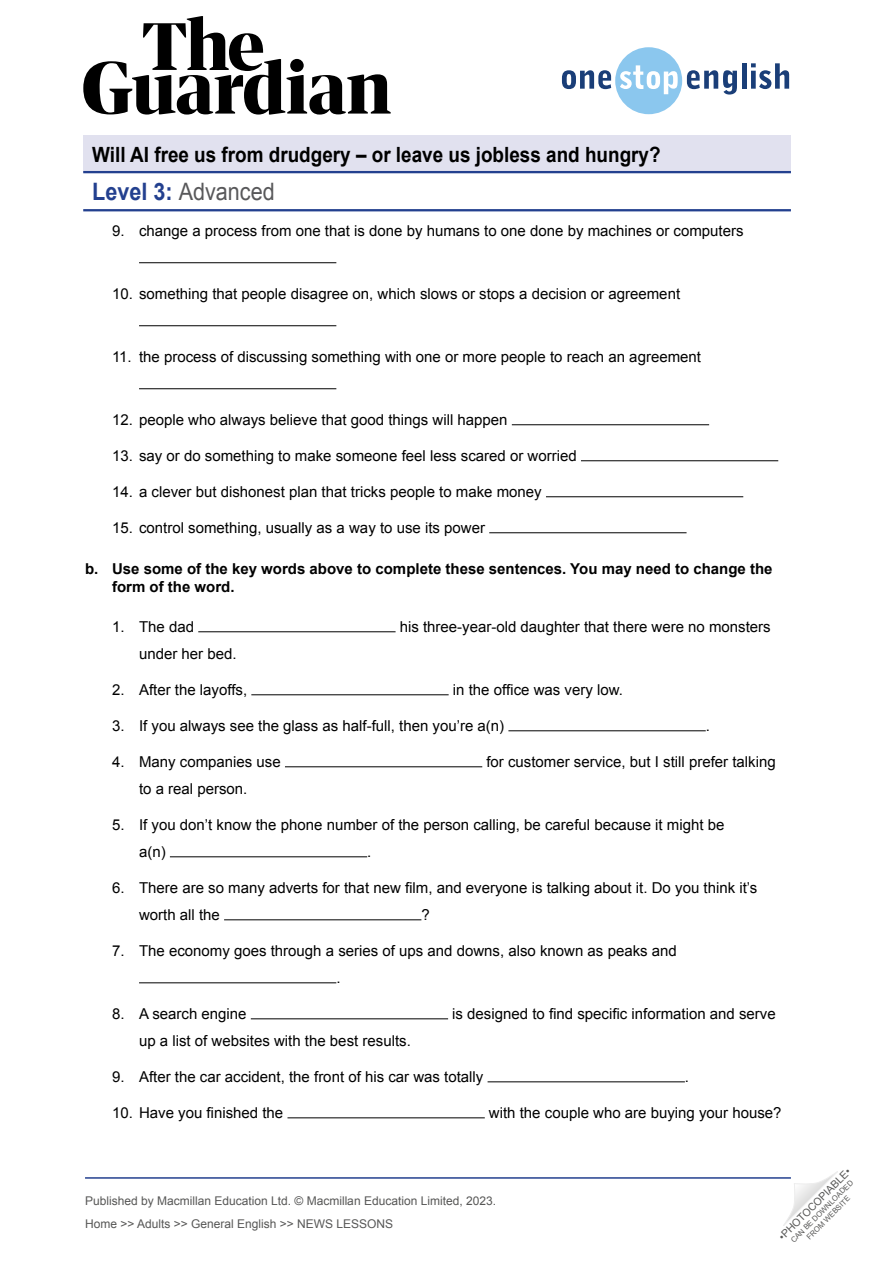
<style>
.page{position:relative;width:893px;height:1263px;background:#fff}
.page>*{position:absolute;margin:0;border:0;box-sizing:border-box;transform-origin:0 0}
.t1{font:24px "Arial";color:#58585a;scale:.9 1}
.t2{font:700 21px "Arial";color:#000;scale:.9 1}
.t3{font:15px/27px "Arial";color:#000}
.t4{font:700 15px/18px "Arial";color:#000}
.t5{font:12px/23px "Arial";color:#575756}
.t6{font:10.5px "Arial";color:#575756}
.t7{font:7.5px/9px "Arial";color:#575756;text-align:center}
.s1{font-weight:700;color:#23408f}
</style>
<div class="page">
<svg style="left:783px;top:1171px;width:55px;height:55px"></svg>
<svg style="left:83px;top:16px;width:308px;height:99px"></svg>
<svg style="left:562px;top:47px;width:175px;height:67px"></svg>
<hr style="left:742px;top:63px;width:4px;height:26px;background:#1a3e78">
<svg style="left:751px;top:63px;width:38px;height:26px"></svg>
<hr style="left:85px;top:1177px;width:706px;height:2px;background:#23408f">
<div style="left:83px;top:136px;width:708px;height:37px;background:#e1e1ef"></div>
<hr style="left:83px;top:171px;width:708px;height:2px;background:#23408f">
<hr style="left:83px;top:209px;width:708px;height:2px;background:#23408f">
<hr style="left:139px;top:262px;width:197px;height:1px;background:#000">
<hr style="left:139px;top:325px;width:197px;height:1px;background:#000">
<hr style="left:139px;top:388px;width:197px;height:1px;background:#000">
<hr style="left:512px;top:424px;width:197px;height:1px;background:#000">
<hr style="left:581px;top:460px;width:197px;height:1px;background:#000">
<hr style="left:546px;top:496px;width:197px;height:1px;background:#000">
<hr style="left:489px;top:532px;width:198px;height:1px;background:#000">
<hr style="left:198px;top:631px;width:198px;height:1px;background:#000">
<hr style="left:251px;top:694px;width:198px;height:1px;background:#000">
<hr style="left:508px;top:730px;width:198px;height:1px;background:#000">
<hr style="left:285px;top:766px;width:197px;height:1px;background:#000">
<hr style="left:170px;top:856px;width:197px;height:1px;background:#000">
<hr style="left:224px;top:919px;width:197px;height:1px;background:#000">
<hr style="left:139px;top:982px;width:197px;height:1px;background:#000">
<hr style="left:251px;top:1018px;width:197px;height:1px;background:#000">
<hr style="left:488px;top:1081px;width:197px;height:1px;background:#000">
<hr style="left:287px;top:1117px;width:198px;height:1px;background:#000">
<h2 class="t2" style="left:92px;top:141px;width:633px">Will AI free us from drudgery – or leave us jobless and hungry?</h2>
<h1 class="t1" style="left:92px;top:176px;width:204px"><span class="s1">Level 3:</span> Advanced</h1>
<p class="t3" style="left:112px;top:217px;width:633px">9. change a process from one that is done by humans to one done by machines or computers</p>
<p class="t3" style="left:112px;top:280px;width:570px">10. something that people disagree on, which slows or stops a decision or agreement</p>
<p class="t3" style="left:112px;top:343px;width:590px">11. the process of discussing something with one or more people to reach an agreement</p>
<p class="t3" style="left:112px;top:406px;width:397px">12. people who always believe that good things will happen</p>
<p class="t3" style="left:112px;top:442px;width:466px">13. say or do something to make someone feel less scared or worried</p>
<p class="t3" style="left:112px;top:478px;width:431px">14. a clever but dishonest plan that tricks people to make money</p>
<p class="t3" style="left:112px;top:514px;width:374px">15. control something, usually as a way to use its power</p>
<p class="t4" style="left:112px;top:560px;width:662px;text-indent:-27px">b. Use some of the key words above to complete these sentences. You may need to change the form of the word.</p>
<p class="t3" style="left:112px;top:613px;width:84px">1. The dad</p>
<p class="t3" style="left:400px;top:613px;width:373px">his three-year-old daughter that there were no monsters</p>
<p class="t3" style="left:139px;top:640px;width:99px">under her bed.</p>
<p class="t3" style="left:112px;top:676px;width:137px">2. After the layoffs,</p>
<p class="t3" style="left:453px;top:676px;width:172px">in the office was very low.</p>
<p class="t3" style="left:112px;top:712px;width:394px">3. If you always see the glass as half-full, then you’re a(n)</p>
<p class="t3" style="left:706px;top:712px;width:6px">.</p>
<p class="t3" style="left:112px;top:748px;width:170px">4. Many companies use</p>
<p class="t3" style="left:486px;top:748px;width:291px">for customer service, but I still prefer talking</p>
<p class="t3" style="left:139px;top:775px;width:110px">to a real person.</p>
<p class="t3" style="left:139px;top:811px;width:587px;text-indent:-27px">5. If you don’t know the phone number of the person calling, be careful because it might be a(n)</p>
<p class="t3" style="left:367px;top:838px;width:6px">.</p>
<p class="t3" style="left:139px;top:874px;width:620px;text-indent:-27px">6. There are so many adverts for that new film, and everyone is talking about it. Do you think it’s worth all the</p>
<p class="t3" style="left:421px;top:901px;width:10px">?</p>
<p class="t3" style="left:336px;top:937px;width:342px;text-indent:-224px">7. The economy goes through a series of ups and downs, also known as peaks and .</p>
<p class="t3" style="left:112px;top:1000px;width:136px">8. A search engine</p>
<p class="t3" style="left:452px;top:1000px;width:325px">is designed to find specific information and serve</p>
<p class="t3" style="left:139px;top:1027px;width:273px">up a list of websites with the best results.</p>
<p class="t3" style="left:112px;top:1063px;width:373px">9. After the car accident, the front of his car was totally</p>
<p class="t3" style="left:685px;top:1063px;width:6px">.</p>
<p class="t3" style="left:112px;top:1099px;width:173px">10. Have you finished the</p>
<p class="t3" style="left:489px;top:1099px;width:294px">with the couple who are buying your house?</p>
<p class="t5" style="left:85px;top:1189px;width:413px">Published by Macmillan Education Ltd. © Macmillan Education Limited, 2023.<br>Home &gt;&gt; Adults &gt;&gt; General English &gt;&gt; NEWS LESSONS</p>
<p class="t6" style="left:776px;top:1233px;width:99px;rotate:-45deg">•PHOTOCOPIABLE•</p>
<p class="t7" style="left:789px;top:1238px;width:86px;rotate:-45deg">CAN BE DOWNLOADED<br>FROM WEBSITE</p>
</div>
